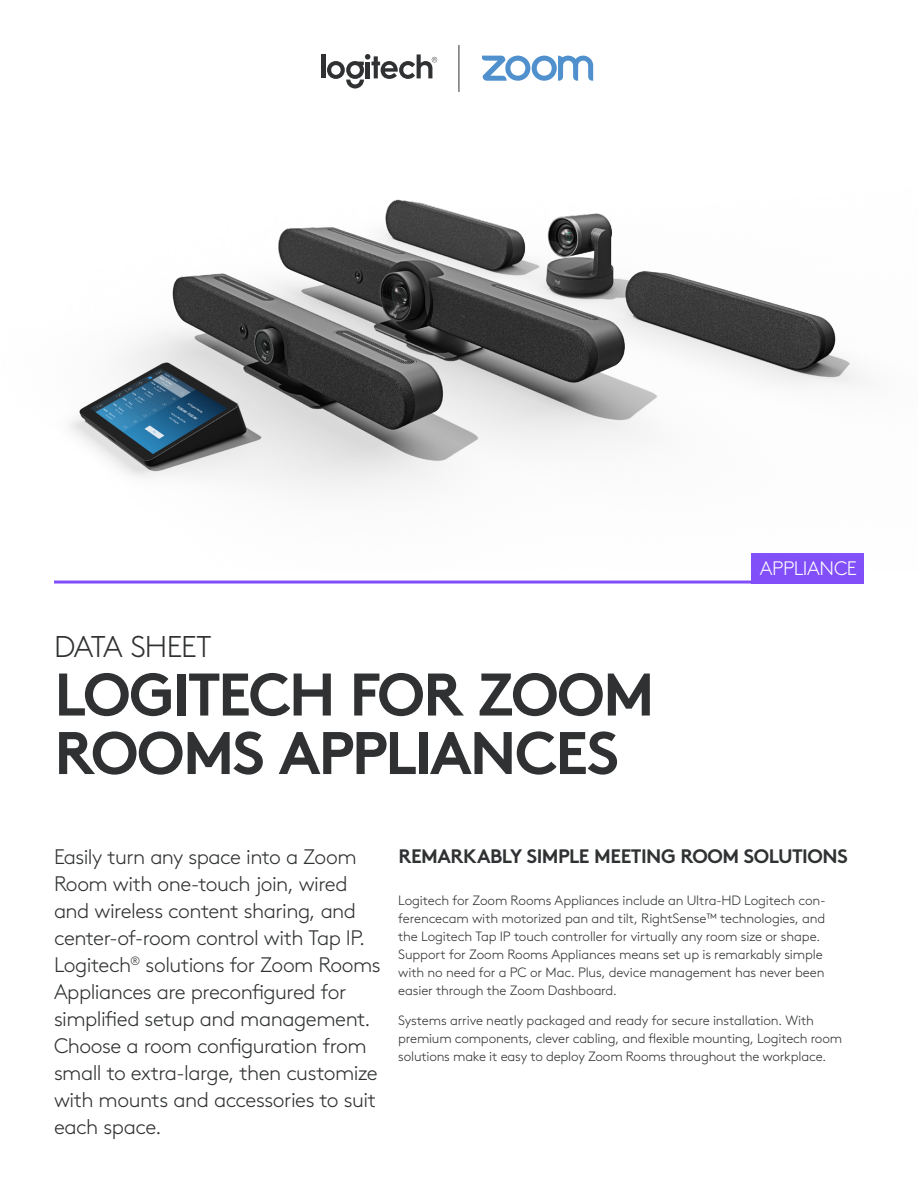
<style>
.page{position:relative;width:918px;height:1188px;background:#fff}
.page>*{position:absolute;margin:0;border:0;box-sizing:border-box;transform-origin:0 0}
.H1_Sub{font:700 60px/58.5px "Brown Pro";letter-spacing:-.035em;color:#2f3132}
.H1_Sub-2{font:300 30px "Brown Pro";letter-spacing:-.04em;color:#2f3132}
.t1{font:300 21px/27px "Brown Pro";letter-spacing:-.025em;color:#2f3132}
.t2{font:700 19.5px "Brown Pro";letter-spacing:-.025em;color:#2f3132}
.t3{font:300 19.5px "Brown Pro";letter-spacing:-.025em;color:#fff}
.t4{font:300 13.5px/18px "Brown Pro";letter-spacing:-.015em;color:#2f3132}
</style>
<div class="page">
<div style="left:752px;top:554px;width:112px;height:30px;background:#814efa"></div>
<hr style="left:54px;top:581px;width:810px;height:3px;background:#814efa">
<img style="left:69px;top:199px;width:795px;height:371px">
<hr style="left:321px;top:54px;width:4px;height:24px;background:#2f3132">
<svg style="left:327px;top:54px;width:110px;height:34px"></svg>
<hr style="left:366px;top:62px;width:4px;height:16px;background:#2f3132">
<hr style="left:459px;top:45px;width:1px;height:47px;background:#2f3132">
<svg style="left:482px;top:56px;width:111px;height:25px"></svg>
<p class="H1_Sub-2" style="left:54px;top:625px;width:159px">DATA SHEET</p>
<p class="H1_Sub" style="left:54px;top:659px;width:602px">LOGITECH FOR ZOOM<br>ROOMS APPLIANCES</p>
<p class="t3" style="left:760px;top:554px;width:99px">APPLIANCE</p>
<p class="t1" style="left:54px;top:842px;width:328px">Easily turn any space into a Zoom<br>Room with one-touch join, wired and wireless content sharing, and center-of-room control with Tap IP.<br>Logitech<sup>®</sup> solutions for Zoom Rooms<br>Appliances are preconfigured for simplified setup and management.<br>Choose a room configuration from small to extra-large, then customize with mounts and accessories to suit each space.</p>
<p class="t2" style="left:398px;top:840px;width:451px">REMARKABLY SIMPLE MEETING ROOM SOLUTIONS</p>
<p class="t4" style="left:398px;top:890px;width:429px">Logitech for Zoom Rooms Appliances include an Ultra-HD Logitech con&shy;ferencecam with motorized pan and tilt, RightSense™ technologies, and the Logitech Tap IP touch controller for virtually any room size or shape.<br>Support for Zoom Rooms Appliances means set up is remarkably simple with no need for a PC or Mac. Plus, device management has never been easier through the Zoom Dashboard.</p>
<p class="t4" style="left:398px;top:1010px;width:445px">Systems arrive neatly packaged and ready for secure installation. With premium components, clever cabling, and flexible mounting, Logitech room solutions make it easy to deploy Zoom Rooms throughout the workplace.</p>
</div>
